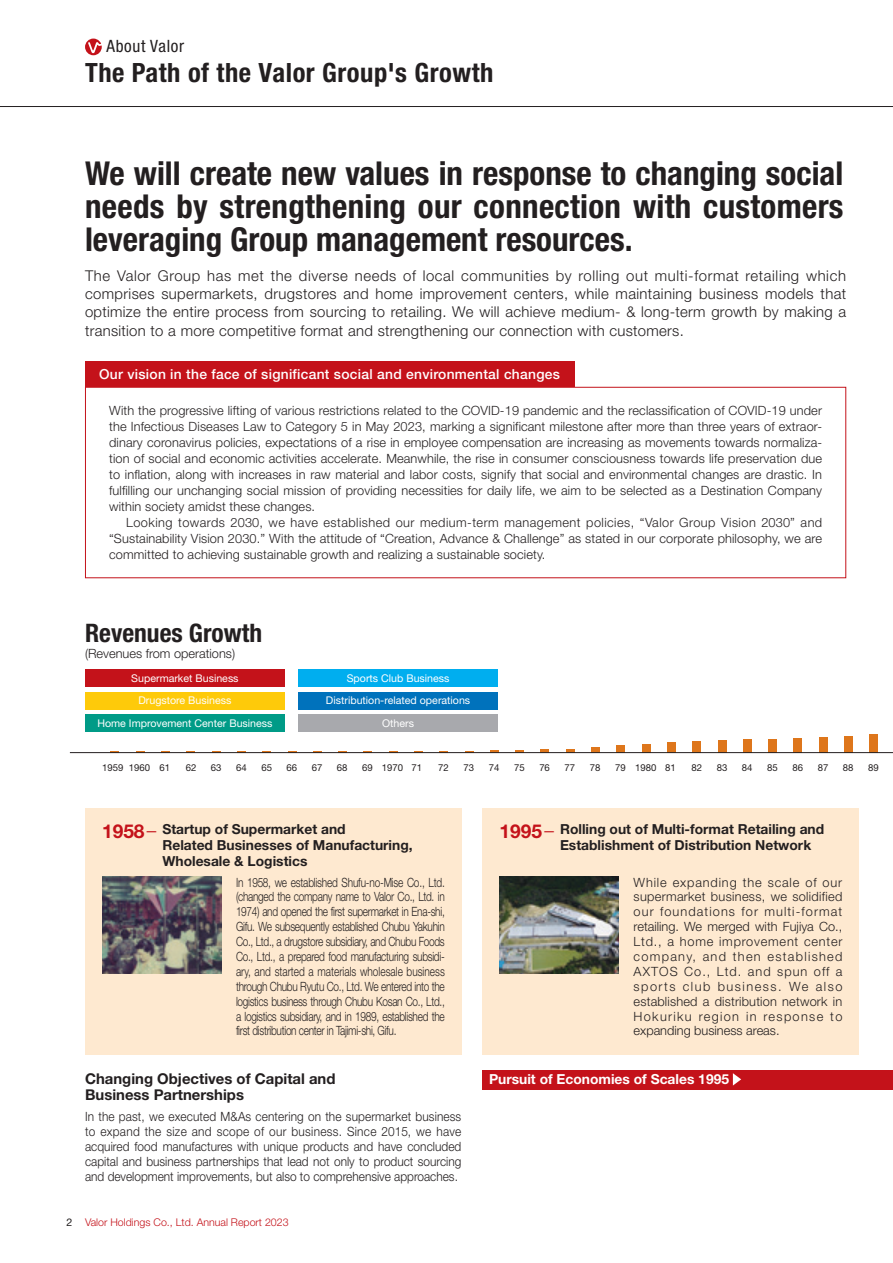
<style>
.page{position:relative;width:893px;height:1263px;background:#fff}
.page>*{position:absolute;margin:0;border:0;box-sizing:border-box;transform-origin:0 0}
.t1{font:700 condensed 33px/33px "Helvetica Neue LT Std";color:#231f20;text-align:justify}
.t2{font:700 condensed 26.55px "Helvetica Neue LT Std";letter-spacing:.02em;color:#231f20}
.t3{font:700 condensed 25.5px "Helvetica Neue LT Std";color:#231f20}
.t4{font:700 19.2px "Helvetica Neue LT Std";color:#c4121a}
.t5{font:condensed 16.95px "Helvetica Neue LT Std";letter-spacing:.04em;color:#231f20}
.t6{font:300 14.85px/18px "Helvetica Neue LT Std";letter-spacing:.02em;color:#231f20;text-align:justify}
.t7{font:700 14.85px/15.9px "Helvetica Neue LT Std";color:#231f20}
.t8{font:700 13.8px/15.9px "Helvetica Neue LT Std";color:#231f20}
.t9{font:500 13.8px "Helvetica Neue LT Std";letter-spacing:.02em;color:#fff}
.t10{font:700 13.8px "Helvetica Neue LT Std";color:#fff}
.t11{font:300 12.75px/14.9px "Helvetica Neue LT Std";color:#231f20;text-align:justify}
.t12{font:300 12.75px/14.9px "Helvetica Neue LT Std";color:#231f20;text-align:justify;scale:.79 1}
.t13{font:300 12.75px/14.9px "Helvetica Neue LT Std";color:#231f20;text-align:justify;scale:.93 1}
.t14{font:10.65px/22.4px "Helvetica Neue LT Std";color:#fff;text-align:center}
.t15{font:300 10.65px "Helvetica Neue LT Std";color:#c4121a}
.t16{font:9.6px "Helvetica Neue LT Std";color:#231f20}
.s1{font-weight:300}
.s2{font-weight:400;color:#231f20}
</style>
<div class="page">
<svg style="left:490px;top:750px;width:9px;height:2px"></svg>
<svg style="left:515px;top:750px;width:9px;height:2px"></svg>
<svg style="left:541px;top:749px;width:8px;height:3px"></svg>
<svg style="left:566px;top:749px;width:8px;height:3px"></svg>
<div style="left:591px;top:747px;width:9px;height:6px;background:#de761b"></div>
<div style="left:617px;top:745px;width:8px;height:8px;background:#de761b"></div>
<div style="left:642px;top:744px;width:8px;height:9px;background:#de761b"></div>
<div style="left:667px;top:742px;width:9px;height:11px;background:#de761b"></div>
<div style="left:869px;top:734px;width:9px;height:19px;background:#de761b"></div>
<div style="left:844px;top:736px;width:9px;height:17px;background:#de761b"></div>
<div style="left:819px;top:737px;width:8px;height:16px;background:#de761b"></div>
<div style="left:794px;top:738px;width:8px;height:15px;background:#de761b"></div>
<div style="left:768px;top:739px;width:9px;height:14px;background:#de761b"></div>
<div style="left:743px;top:739px;width:8px;height:14px;background:#de761b"></div>
<div style="left:718px;top:740px;width:8px;height:13px;background:#de761b"></div>
<div style="left:692px;top:741px;width:9px;height:12px;background:#de761b"></div>
<hr style="left:70px;top:752px;width:823px;height:1px;background:#231f20">
<div style="left:85px;top:361px;width:489px;height:26px;background:#c4121a"></div>
<div style="left:85px;top:387px;width:761px;height:191px;border:1px solid #c4121a"></div>
<hr style="left:0;top:106px;width:893px;height:1px;background:#231f20">
<div style="left:85px;top:39px;width:17px;height:16px;background:#c4121a;border-radius:50%"></div>
<svg style="left:88px;top:42px;width:14px;height:11px"></svg>
<div style="left:85px;top:670px;width:200px;height:17px;background:#c4121a"></div>
<div style="left:85px;top:692px;width:200px;height:17px;background:#feca0a"></div>
<div style="left:85px;top:714px;width:200px;height:17px;background:#009b87"></div>
<div style="left:298px;top:670px;width:200px;height:17px;background:#00aeef"></div>
<div style="left:298px;top:692px;width:200px;height:17px;background:#0072bc"></div>
<div style="left:298px;top:714px;width:200px;height:17px;background:#a8a9ad"></div>
<div style="left:483px;top:808px;width:376px;height:246px;background:#fee9d0"></div>
<div style="left:85px;top:808px;width:376px;height:246px;background:#fee9d0"></div>
<img style="left:500px;top:876px;width:119px;height:98px">
<div style="left:483px;top:1070px;width:410px;height:19px;background:#c4121a"></div>
<svg style="left:733px;top:1073px;width:8px;height:12px"></svg>
<img style="left:102px;top:876px;width:119px;height:98px">
<h3 class="t5" style="left:107px;top:37px;width:79px">About Valor</h3>
<h2 class="t2" style="left:85px;top:57px;width:410px">The Path of the Valor Group's Growth</h2>
<h1 class="t1" style="left:85px;top:156px;width:760px">We will create new values in response to changing social needs by strengthening our connection with customers leveraging Group management resources.</h1>
<p class="t6" style="left:85px;top:267px;width:763px">The Valor Group has met the diverse needs of local communities by rolling out multi-format retailing which comprises supermarkets, drugstores and home improvement centers, while maintaining business models that optimize the entire process from sourcing to retailing. We will achieve medium- &amp; long-term growth by making a transition to a more competitive format and strengthening our connection with customers.</p>
<p class="t9" style="left:99px;top:366px;width:462px">Our vision in the face of significant social and environmental changes</p>
<p class="t11" style="left:109px;top:402px;width:714px;line-height:15.9px">With the progressive lifting of various restrictions related to the COVID-19 pandemic and the reclassification of COVID-19 under the Infectious Diseases Law to Category 5 in May 2023, marking a significant milestone after more than three years of extraor&shy;dinary coronavirus policies, expectations of a rise in employee compensation are increasing as movements towards normaliza&shy;tion of social and economic activities accelerate. Meanwhile, the rise in consumer consciousness towards life preservation due to inflation, along with increases in raw material and labor costs, signify that social and environmental changes are drastic. In fulfilling our unchanging social mission of providing necessities for daily life, we aim to be selected as a Destination Company within society amidst these changes.</p>
<p class="t11" style="left:109px;top:514px;width:715px;line-height:15.9px;text-indent:17px">Looking towards 2030, we have established our medium-term management policies, “Valor Group Vision 2030” and “Sustainability Vision 2030.” With the attitude of “Creation, Advance &amp; Challenge” as stated in our corporate philosophy, we are committed to achieving sustainable growth and realizing a sustainable society.</p>
<h3 class="t3" style="left:85px;top:617px;width:179px">Revenues Growth</h3>
<p class="t11" style="left:85px;top:646px;width:152px">(Revenues from operations)</p>
<p class="t14" style="left:97px;top:667px;width:177px">Supermarket Business<br>Drugstore Business<br>Home Improvement Center Business</p>
<p class="t14" style="left:326px;top:667px;width:146px">Sports Club Business<br>Distribution-related operations<br>Others</p>
<p class="t16" style="left:102px;top:762px;width:69px">1959 1960 61</p>
<p class="t16" style="left:186px;top:762px;width:12px">62</p>
<p class="t16" style="left:211px;top:762px;width:12px">63</p>
<p class="t16" style="left:236px;top:762px;width:12px">64</p>
<p class="t16" style="left:261px;top:762px;width:12px">65</p>
<p class="t16" style="left:287px;top:762px;width:12px">66</p>
<p class="t16" style="left:312px;top:762px;width:12px">67</p>
<p class="t16" style="left:337px;top:762px;width:12px">68</p>
<p class="t16" style="left:362px;top:762px;width:61px">69 1970 71</p>
<p class="t16" style="left:438px;top:762px;width:12px">72</p>
<p class="t16" style="left:463px;top:762px;width:12px">73</p>
<p class="t16" style="left:489px;top:762px;width:12px">74</p>
<p class="t16" style="left:514px;top:762px;width:12px">75</p>
<p class="t16" style="left:539px;top:762px;width:12px">76</p>
<p class="t16" style="left:565px;top:762px;width:12px">77</p>
<p class="t16" style="left:590px;top:762px;width:12px">78</p>
<p class="t16" style="left:615px;top:762px;width:62px">79 1980 81</p>
<p class="t16" style="left:691px;top:762px;width:12px">82</p>
<p class="t16" style="left:717px;top:762px;width:12px">83</p>
<p class="t16" style="left:742px;top:762px;width:12px">84</p>
<p class="t16" style="left:767px;top:762px;width:12px">85</p>
<p class="t16" style="left:792px;top:762px;width:12px">86</p>
<p class="t16" style="left:818px;top:762px;width:12px">87</p>
<p class="t16" style="left:843px;top:762px;width:12px">88</p>
<p class="t16" style="left:868px;top:762px;width:12px">89</p>
<p class="t8" style="left:162px;top:821px;width:252px">Startup of Supermarket and<br>Related Businesses of Manufacturing,<br>Wholesale &amp; Logistics</p>
<h3 class="t4" style="left:102px;top:819px;width:58px">1958<span class="s1">-</span></h3>
<p class="t8" style="left:560px;top:821px;width:266px">Rolling out of Multi-format Retailing and<br>Establishment of Distribution Network</p>
<h3 class="t4" style="left:500px;top:819px;width:58px">1995<span class="s1">-</span></h3>
<p class="t12" style="left:236px;top:874px;width:266px">In 1958, we established Shufu-no-Mise Co., Ltd. (changed the company name to Valor Co., Ltd. in 1974) and opened the first supermarket in Ena-shi, Gifu. We subsequently established Chubu Yakuhin Co., Ltd., a drugstore subsidiary, and Chubu Foods Co., Ltd., a prepared food manufacturing subsidi&shy;ary, and started a materials wholesale business through Chubu Ryutu Co., Ltd. We entered into the logistics business through Chubu Kosan Co., Ltd., a logistics subsidiary, and in 1989, established the first distribution center in Tajimi-shi, Gifu.</p>
<p class="t11" style="left:634px;top:874px;width:210px">While expanding the scale of our supermarket business, we solidified our foundations for multi-format retailing. We merged with Fujiya Co., Ltd., a home improvement center company, and then established AXTOS Co., Ltd. and spun off a sports club business. We also established a distribution network in Hokuriku region in response to expanding business areas.</p>
<p class="t7" style="left:85px;top:1070px;width:252px">Changing Objectives of Capital and<br>Business Partnerships</p>
<p class="t10" style="left:489px;top:1071px;width:242px">Pursuit of Economies of Scales 1995</p>
<p class="t13" style="left:85px;top:1109px;width:406px">In the past, we executed M&amp;As centering on the supermarket business to expand the size and scope of our business. Since 2015, we have acquired food manufactures with unique products and have concluded capital and business partnerships that lead not only to product sourcing and development improvements, but also to comprehensive approaches.</p>
<p class="t15" style="left:66px;top:1216px;width:224px"><span class="s2">2</span> Valor Holdings Co., Ltd. Annual Report 2023</p>
</div>
